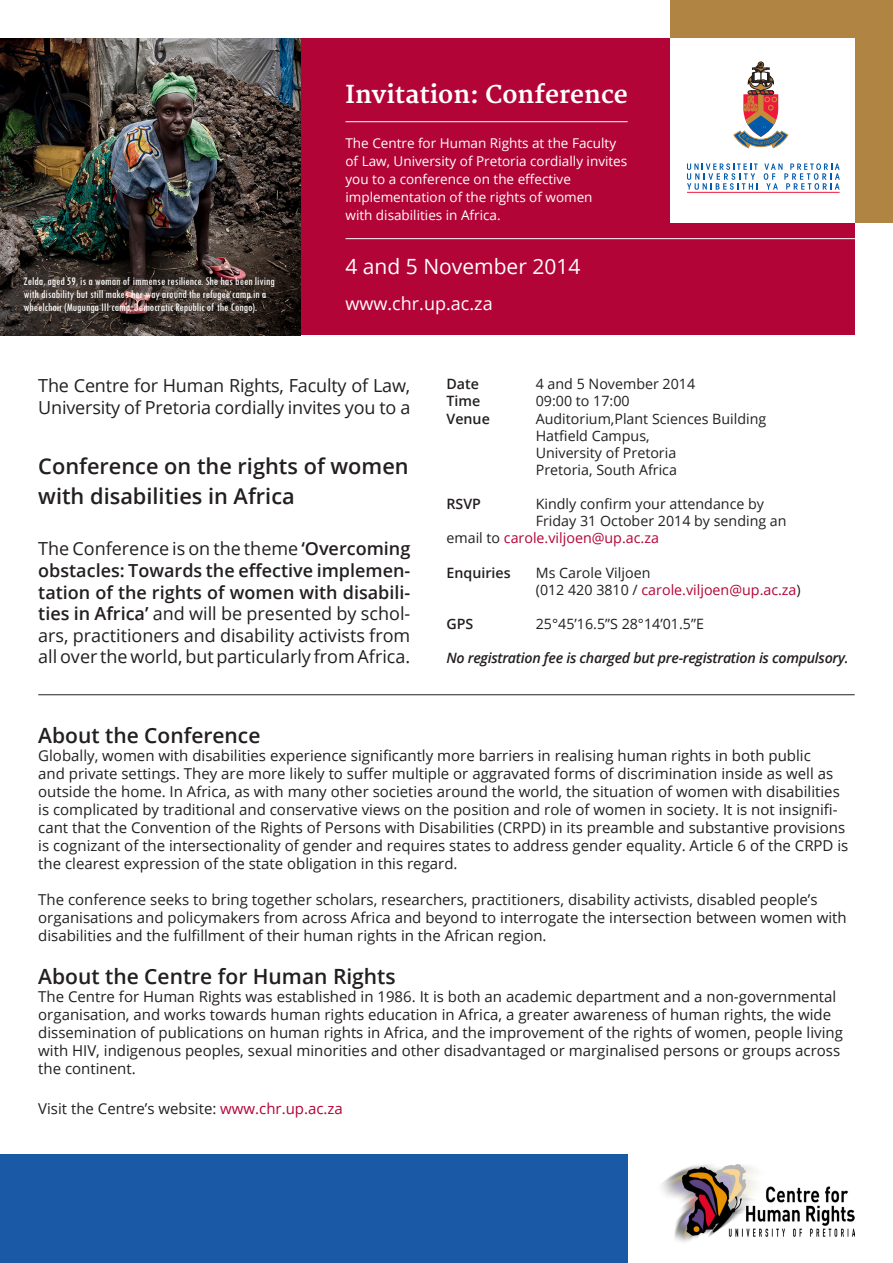
<style>
.page{position:relative;width:893px;height:1263px;background:#fff}
.page>*{position:absolute;margin:0;border:0;box-sizing:border-box;transform-origin:0 0}
.t1{font:700 24px "Merriweather";color:#fff}
.t2{font:600 21.75px/30px "Open Sans";color:#231f20}
.t3{font:600 21px "Open Sans";color:#231f20}
.t4{font:21px "Open Sans";color:#fff}
.t5{font:18px/21.6px "Open Sans";letter-spacing:-.01em;color:#231f20}
.t6{font:18px "Open Sans";color:#fff}
.t7{font:15px/18px "Open Sans";color:#231f20}
.t8{font:14.25px/17.1px "Open Sans";color:#231f20}
.t9{font:italic 600 14.25px "Open Sans";letter-spacing:-.02em;color:#231f20}
.t10{font:14.25px "Open Sans";color:#b30437}
.t11{font:600 14.25px "Open Sans";color:#231f20}
.t12{font:13.5px/18px "Open Sans";color:#fff}
.t13{font:condensed 12px/12.6px "Tw Cen";color:#fff}
.s1{font-weight:600}
.s2{color:#231f20}
.s3{color:#b30437}
</style>
<div class="page">
<div style="left:0;top:38px;width:855px;height:297px;background:#b30437"></div>
<hr style="left:345px;top:121px;width:283px;height:1px;background:#fff">
<div style="left:670px;top:0;width:223px;height:223px;background:#b08443"></div>
<div style="left:670px;top:38px;width:185px;height:185px;background:#fff"></div>
<svg style="left:687px;top:163px;width:71px;height:27px"></svg>
<svg style="left:764px;top:163px;width:76px;height:27px"></svg>
<hr style="left:687px;top:192px;width:153px;height:1px;background:#ed1a3a">
<svg style="left:733px;top:62px;width:55px;height:86px"></svg>
<div style="left:0;top:1154px;width:628px;height:109px;background:#1a59a6"></div>
<img style="left:661px;top:1164px;width:194px;height:78px">
<hr style="left:38px;top:694px;width:817px;height:1px;background:#231f20">
<hr style="left:345px;top:238px;width:513px;height:1px;background:#fff">
<img style="left:0;top:38px;width:301px;height:297px">
<p class="t13" style="left:23px;top:275px;width:253px">Zelda, aged 59, is a woman of immense resilience. She has been living with disability but still makes her way around the refugee camp in a wheelchair (Mugunga III camp, Democratic Republic of the Congo).</p>
<p class="t1" style="left:345px;top:81px;width:284px">Invitation: Conference</p>
<p class="t12" style="left:345px;top:134px;width:283px">The Centre for Human Rights at the Faculty of Law, University of Pretoria cordially invites you to a conference on the effective implementation of the rights of women<br>with disabilities in Africa.</p>
<p class="t4" style="left:345px;top:252px;width:236px">4 and 5 November 2014</p>
<p class="t6" style="left:345px;top:291px;width:149px">www.chr.up.ac.za</p>
<p class="t5" style="left:38px;top:374px;width:374px">The Centre for Human Rights, Faculty of Law,<br>University of Pretoria cordially invites you to a</p>
<p class="t2" style="left:38px;top:450px;width:372px">Conference on the rights of women with disabilities in Africa</p>
<p class="t5" style="left:38px;top:538px;width:374px;text-align:justify">The Conference is on the theme <span class="s1">‘Overcoming obstacles: Towards the effective implemen&shy;tation of the rights of women with disabili&shy;ties in Africa’</span> and will be presented by schol&shy;ars, practitioners and disability activists from all over the world, but particularly from Africa.</p>
<p class="t11" style="left:446px;top:374px;width:34px">Date</p>
<p class="t8" style="left:536px;top:375px;width:161px">4 and 5 November 2014</p>
<p class="t11" style="left:446px;top:391px;width:35px">Time</p>
<p class="t8" style="left:536px;top:392px;width:95px">09:00 to 17:00</p>
<p class="t11" style="left:446px;top:409px;width:45px">Venue</p>
<p class="t8" style="left:536px;top:409px;width:232px">Auditorium,Plant Sciences Building</p>
<p class="t8" style="left:536px;top:427px;width:143px">Hatfield Campus,<br>University of Pretoria<br>Pretoria, South Africa</p>
<p class="t11" style="left:446px;top:494px;width:36px">RSVP</p>
<p class="t8" style="left:536px;top:495px;width:230px">Kindly confirm your attendance by</p>
<p class="t8" style="left:536px;top:512px;width:252px">Friday 31 October 2014 by sending an</p>
<p class="t10" style="left:446px;top:528px;width:214px"><span class="s2">email to</span> carole.viljoen@up.ac.za</p>
<p class="t11" style="left:446px;top:562px;width:66px">Enquiries</p>
<p class="t8" style="left:536px;top:563px;width:266px">Ms Carole Viljoen<br>(012 420 3810 / <span class="s3">carole.viljoen@up.ac.za</span>)</p>
<p class="t11" style="left:446px;top:614px;width:28px">GPS</p>
<p class="t8" style="left:536px;top:615px;width:170px">25°45’16.5”S 28°14’01.5”E</p>
<p class="t9" style="left:446px;top:648px;width:404px">No registration fee is charged but pre-registration is compulsory.</p>
<p class="t3" style="left:38px;top:721px;width:224px">About the Conference</p>
<p class="t7" style="left:38px;top:746px;width:812px">Globally, women with disabilities experience significantly more barriers in realising human rights in both public<br>and private settings. They are more likely to suffer multiple or aggravated forms of discrimination inside as well as outside the home. In Africa, as with many other societies around the world, the situation of women with disabilities is complicated by traditional and conservative views on the position and role of women in society. It is not insignifi&shy;cant that the Convention of the Rights of Persons with Disabilities (CRPD) in its preamble and substantive provisions is cognizant of the intersectionality of gender and requires states to address gender equality. Article 6 of the CRPD is the clearest expression of the state obligation in this regard.</p>
<p class="t7" style="left:38px;top:890px;width:810px">The conference seeks to bring together scholars, researchers, practitioners, disability activists, disabled people’s organisations and policymakers from across Africa and beyond to interrogate the intersection between women with disabilities and the fulfillment of their human rights in the African region.</p>
<p class="t3" style="left:38px;top:962px;width:359px">About the Centre for Human Rights</p>
<p class="t7" style="left:38px;top:987px;width:806px">The Centre for Human Rights was established in 1986. It is both an academic department and a non-governmental organisation, and works towards human rights education in Africa, a greater awareness of human rights, the wide dissemination of publications on human rights in Africa, and the improvement of the rights of women, people living with HIV, indigenous peoples, sexual minorities and other disadvantaged or marginalised persons or groups across the continent.</p>
<p class="t7" style="left:38px;top:1099px;width:306px">Visit the Centre’s website: <span class="s3">www.chr.up.ac.za</span></p>
</div>
